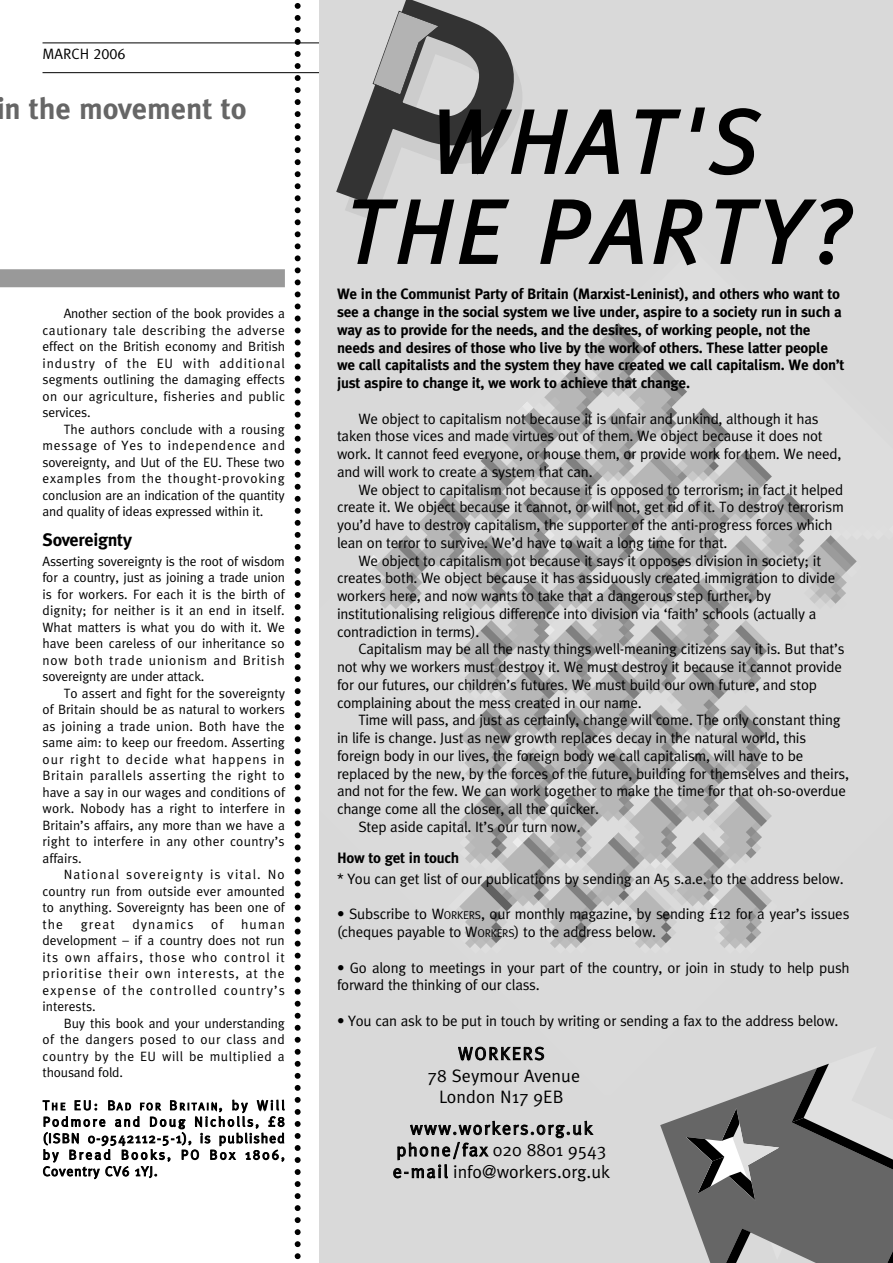
<style>
.page{position:relative;width:893px;height:1263px;background:#fff}
.page>*{position:absolute;margin:0;border:0;box-sizing:border-box;transform-origin:0 0}
.t1{font:italic 90px/90px "Meta Plus";letter-spacing:.06em;color:#000;text-align:center}
.t2{font:700 30px "Meta Plus";color:#666}
.t3{font:18px/21.8px "Meta Plus";letter-spacing:.04em;color:#000;text-align:center}
.t4{font:18px/21.8px "Meta Plus";color:#000;text-align:center}
.t5{font:700 18px "Meta Plus";letter-spacing:-.015em;color:#000}
.t6{font:15px/17.7px "Meta Plus";letter-spacing:-.015em;color:#000}
.t7{font:700 15px/17.7px "Meta Plus";letter-spacing:-.015em;color:#000}
.t8{font:15px "Meta Plus Normal Caps";color:#000}
.t9{font:13.5px/16.5px "Meta Plus";letter-spacing:.02em;color:#000;text-align:justify}
.t10{font:13.5px "Meta Plus";letter-spacing:.08em;color:#000}
.s1{font-size:10.2px}
.s2{font-size:11.25px}
</style>
<div class="page">
<hr style="left:43px;top:43px;width:786px;height:1px;background:#000">
<hr style="left:43px;top:72px;width:786px;height:1px;background:#000">
<div style="left:0;top:269px;width:285px;height:18px;background:#999"></div>
<svg style="left:295px;top:3px;width:6px;height:1257px"></svg>
<div style="left:320px;top:0;width:573px;height:1263px;background:#d9d9d9"></div>
<img style="left:368px;top:323px;width:489px;height:626px">
<svg style="left:660px;top:1119px;width:15px;height:47px"></svg>
<svg style="left:675px;top:1063px;width:218px;height:200px"></svg>
<svg style="left:372px;top:10px;width:68px;height:86px"></svg>
<p class="t8" style="left:43px;top:48px;width:85px">MARCH 2006</p>
<h2 class="t2" style="left:-4px;top:98px;width:252px">in the movement to</h2>
<p class="t9" style="left:43px;top:306px;width:244px;text-indent:21px">Another section of the book provides a cautionary tale describing the adverse effect on the British economy and British industry of the EU with additional segments outlining the damaging effects on our agriculture, fisheries and public services.</p>
<p class="t9" style="left:43px;top:422px;width:244px;text-indent:21px">The authors conclude with a rousing message of Yes to independence and sovereignty, and Uut of the EU. These two examples from the thought-provoking conclusion are an indication of the quantity and quality of ideas expressed within it.</p>
<p class="t5" style="left:43px;top:533px;width:91px">Sovereignty</p>
<p class="t9" style="left:43px;top:554px;width:244px">Asserting sovereignty is the root of wisdom for a country, just as joining a trade union is for workers. For each it is the birth of dignity; for neither is it an end in itself.<br>What matters is what you do with it. We have been careless of our inheritance so now both trade unionism and British sovereignty are under attack.</p>
<p class="t9" style="left:43px;top:686px;width:244px;text-indent:21px">To assert and fight for the sovereignty of Britain should be as natural to workers as joining a trade union. Both have the same aim: to keep our freedom. Asserting our right to decide what happens in Britain parallels asserting the right to have a say in our wages and conditions of work. Nobody has a right to interfere in Britain’s affairs, any more than we have a right to interfere in any other country’s affairs.</p>
<p class="t9" style="left:43px;top:867px;width:244px;text-indent:21px">National sovereignty is vital. No country run from outside ever amounted to anything. Sovereignty has been one of the</p>
<p class="t9" style="left:43px;top:917px;width:244px;text-indent:199px">human development – if a country does not run its own affairs, those who control it prioritise their own interests, at the expense of the controlled country’s interests.</p>
<p class="t9" style="left:43px;top:1016px;width:244px;text-indent:21px">Buy this book and your understanding of the dangers posed to our class and country by the EU will be multiplied a thousand fold.</p>
<p class="t9" style="left:43px;top:1098px;width:243px">T<span class="s1">HE</span> EU: B<span class="s1">AD FOR</span> B<span class="s1">RITAIN</span>, by Will Podmore and Doug Nicholls, £8 (ISBN 0-9542112-5-1), is published by Bread Books, PO Box 1806, Coventry CV6 1YJ.</p>
<p class="t9" style="left:81px;top:917px;width:35px">great</p>
<p class="t10" style="left:132px;top:919px;width:63px">dynamics</p>
<p class="t9" style="left:211px;top:917px;width:14px">of</p>
<h1 class="t1" style="left:345px;top:106px;width:500px">WHAT'S<br>THE PARTY?</h1>
<p class="t7" style="left:337px;top:287px;width:509px">We in the Communist Party of Britain (Marxist-Leninist), and others who want to see a change in the social system we live under, aspire to a society run in such a way as to provide for the needs, and the desires, of working people, not the needs and desires of those who live by the work of others. These latter people we call capitalists and the system they have created we call capitalism. We don’t just aspire to change it, we work to achieve that change.</p>
<p class="t6" style="left:337px;top:411px;width:506px;text-indent:21px">We object to capitalism not because it is unfair and unkind, although it has taken those vices and made virtues out of them. We object because it does not work. It cannot feed everyone, or house them, or provide work for them. We need, and will work to create a system that can.</p>
<p class="t6" style="left:358px;top:482px;width:487px">We object to capitalism not because it is opposed to terrorism; in fact it helped</p>
<p class="t6" style="left:337px;top:500px;width:508px">create it. We object because it cannot, or will not, get rid of it. To destroy terrorism</p>
<p class="t6" style="left:337px;top:518px;width:497px">you’d have to destroy capitalism, the supporter of the anti-progress forces which</p>
<p class="t6" style="left:337px;top:535px;width:392px">lean on terror to survive. We’d have to wait a long time for that.</p>
<p class="t6" style="left:358px;top:553px;width:464px">We object to capitalism not because it says it opposes division in society; it</p>
<p class="t6" style="left:337px;top:571px;width:500px">creates both. We object because it has assiduously created immigration to divide</p>
<p class="t6" style="left:337px;top:589px;width:435px">workers here, and now wants to take that a dangerous step further, by</p>
<p class="t6" style="left:337px;top:606px;width:481px">institutionalising religious difference into division via ‘faith’ schools (actually a</p>
<p class="t6" style="left:337px;top:624px;width:144px">contradiction in terms).</p>
<p class="t6" style="left:358px;top:642px;width:488px">Capitalism may be all the nasty things well-meaning citizens say it is. But that’s</p>
<p class="t6" style="left:337px;top:660px;width:506px">not why we workers must destroy it. We must destroy it because it cannot provide</p>
<p class="t6" style="left:337px;top:677px;width:481px">for our futures, our children’s futures. We must build our own future, and stop</p>
<p class="t6" style="left:337px;top:695px;width:306px">complaining about the mess created in our name.</p>
<p class="t6" style="left:358px;top:713px;width:484px">Time will pass, and just as certainly, change will come. The only constant thing</p>
<p class="t6" style="left:337px;top:731px;width:471px">in life is change. Just as new growth replaces decay in the natural world, this</p>
<p class="t6" style="left:337px;top:748px;width:468px">foreign body in our lives, the foreign body we call capitalism, will have to be</p>
<p class="t6" style="left:337px;top:766px;width:513px">replaced by the new, by the forces of the future, building for themselves and theirs,</p>
<p class="t6" style="left:337px;top:784px;width:511px">and not for the few. We can work together to make the time for that oh-so-overdue</p>
<p class="t6" style="left:337px;top:802px;width:263px">change come all the closer, all the quicker.</p>
<p class="t6" style="left:358px;top:819px;width:224px">Step aside capital. It’s our turn now.</p>
<p class="t7" style="left:337px;top:850px;width:124px">How to get in touch</p>
<p class="t6" style="left:337px;top:871px;width:508px">* You can get list of our publications by sending an A5 s.a.e. to the address below.</p>
<p class="t6" style="left:337px;top:907px;width:514px">• Subscribe to W<span class="s2">ORKERS</span>, our monthly magazine, by sending £12 for a year’s issues (cheques payable to W<span class="s2">ORKERS</span>) to the address below.</p>
<p class="t6" style="left:337px;top:960px;width:514px">• Go along to meetings in your part of the country, or join in study to help push forward the thinking of our class.</p>
<p class="t6" style="left:337px;top:1013px;width:503px">• You can ask to be put in touch by writing or sending a fax to the address below.</p>
<p class="t4" style="left:428px;top:1044px;width:154px">WORKERS<br>78 Seymour Avenue<br>London N17 9EB</p>
<p class="t3" style="left:393px;top:1119px;width:219px">www.workers.org.uk phone/fax 020 8801 9543 e-mail info@workers.org.uk</p>
</div>
